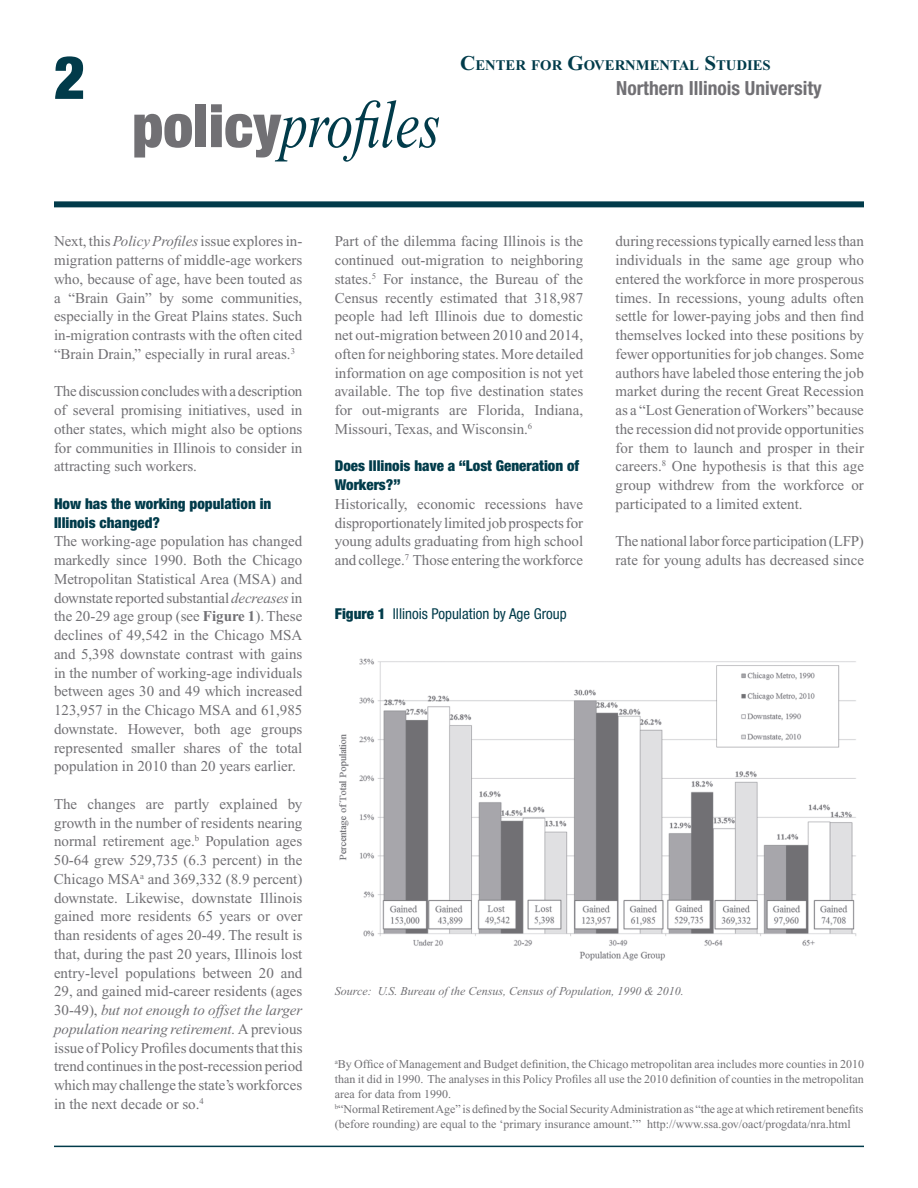
<style>
.page{position:relative;width:918px;height:1188px;background:#fff}
.page>*{position:absolute;margin:0;border:0;box-sizing:border-box;transform-origin:0 0}
.t1{font:italic 67.5px "Times New Roman";color:#013b4a;scale:.8 1}
.t2{font:900 condensed 60px "Helvetica Neue";color:#013b4a}
.t3{font:700 condensed 19.5px "Helvetica Neue";color:#717074}
.t4{font:15px/18.8px "Times New Roman";color:#717074;text-align:justify}
.t5{font:900 condensed 15px/18.8px "Helvetica Neue";color:#013b4a}
.t6{font:condensed 15px "Helvetica Neue";color:#013b4a}
.t7{font:700 14.7px "Times New Roman";color:#013b4a}
.t8{font:12px/15px "Times New Roman";color:#717074}
.t9{font:italic 12px "Times New Roman";color:#717074}
.s1{font-family:"Helvetica Neue";font-weight:900;font-style:normal;font-stretch:condensed;font-size:60px;color:#717074}
.s2{font-size:21px}
.s3{font-style:italic}
.s4{font-weight:700}
.s5{font-weight:900}
</style>
<div class="page">
<hr style="left:54px;top:1146px;width:810px;height:1px;background:#013b4a">
<div style="left:54px;top:201px;width:810px;height:6px;background:#013b4a"></div>
<img style="left:339px;top:658px;width:518px;height:303px">
<h2 class="t2" style="left:54px;top:28px;width:33px">2</h2>
<h1 class="t1" style="left:132px;top:89px;width:387px"><span class="s1">policy</span>profiles</h1>
<p class="t7" style="left:460px;top:57px;width:311px"><span class="s2">C</span>ENTER FOR <span class="s2">G</span>OVERNMENTAL <span class="s2">S</span>TUDIES</p>
<h3 class="t3" style="left:616px;top:76px;width:207px">Northern Illinois University</h3>
<p class="t4" style="left:54px;top:232px;width:250px">Next, this <span class="s3">Policy Profiles</span> issue explores in&shy;migration patterns of middle-age workers who, because of age, have been touted as a “Brain Gain” by some communities, especially in the Great Plains states. Such in-migration contrasts with the often cited “Brain Drain,” especially in rural areas.<sup>3</sup></p>
<p class="t4" style="left:54px;top:382px;width:250px">The discussion concludes with a description of several promising initiatives, used in other states, which might also be options for communities in Illinois to consider in attracting such workers.</p>
<p class="t5" style="left:54px;top:494px;width:219px">How has the working population in<br>Illinois changed?</p>
<p class="t4" style="left:54px;top:532px;width:250px">The working-age population has changed markedly since 1990. Both the Chicago Metropolitan Statistical Area (MSA) and downstate reported substantial <span class="s3">decreases</span> in the 20-29 age group (see <span class="s4">Figure 1</span>). These declines of 49,542 in the Chicago MSA and 5,398 downstate contrast with gains in the number of working-age individuals between ages 30 and 49 which increased 123,957 in the Chicago MSA and 61,985 downstate. However, both age groups represented smaller shares of the total population in 2010 than 20 years earlier.</p>
<p class="t4" style="left:54px;top:795px;width:250px">The changes are partly explained by growth in the number of residents nearing normal retirement age.<sup>b</sup> Population ages 50-64 grew 529,735 (6.3 percent) in the Chicago MSA<sup>a</sup> and 369,332 (8.9 percent) downstate. Likewise, downstate Illinois gained more residents 65 years or over than residents of ages 20-49. The result is that, during the past 20 years, Illinois lost entry-level populations between 20 and 29, and gained mid-career residents (ages 30-49), <span class="s3">but not enough to offset the larger population nearing retirement.</span> A previous issue of Policy Profiles documents that this trend continues in the post-recession period which may challenge the state’s workforces in the next decade or so.<sup>4</sup></p>
<p class="t4" style="left:335px;top:232px;width:250px">Part of the dilemma facing Illinois is the continued out-migration to neighboring states.<sup>5</sup> For instance, the Bureau of the Census recently estimated that 318,987 people had left Illinois due to domestic net out-migration between 2010 and 2014, often for neighboring states. More detailed information on age composition is not yet available. The top five destination states for out-migrants are Florida, Indiana, Missouri, Texas, and Wisconsin.<sup>6</sup></p>
<p class="t5" style="left:335px;top:457px;width:246px">Does Illinois have a “Lost Generation of<br>Workers?”</p>
<p class="t4" style="left:335px;top:495px;width:250px">Historically, economic recessions have disproportionately limited job prospects for young adults graduating from high school and college.<sup>7</sup> Those entering the workforce</p>
<p class="t6" style="left:335px;top:605px;width:234px"><span class="s5">Figure 1</span> Illinois Population by Age Group</p>
<p class="t4" style="left:616px;top:232px;width:250px">during recessions typically earned less than individuals in the same age group who entered the workforce in more prosperous times. In recessions, young adults often settle for lower-paying jobs and then find themselves locked into these positions by fewer opportunities for job changes. Some authors have labeled those entering the job market during the recent Great Recession as a “Lost Generation of Workers” because the recession did not provide opportunities for them to launch and prosper in their careers.<sup>8</sup> One hypothesis is that this age group withdrew from the workforce or participated to a limited extent.</p>
<p class="t4" style="left:616px;top:532px;width:250px">The national labor force participation (LFP) rate for young adults has decreased since</p>
<p class="t9" style="left:335px;top:985px;width:351px">Source: U.S. Bureau of the Census, Census of Population, 1990 &amp; 2010.</p>
<p class="t8" style="left:335px;top:1056px;width:531px"><sup>a</sup>By Office of Management and Budget definition, the Chicago metropolitan area includes more counties in 2010 than it did in 1990. The analyses in this Policy Profiles all use the 2010 definition of counties in the metropolitan area for data from 1990.<br><sup>b</sup>“Normal Retirement Age” is defined by the Social Security Administration as “the age at which retirement benefits (before rounding) are equal to the ‘primary insurance amount.’” http://www.ssa.gov/oact/progdata/nra.html</p>
</div>
